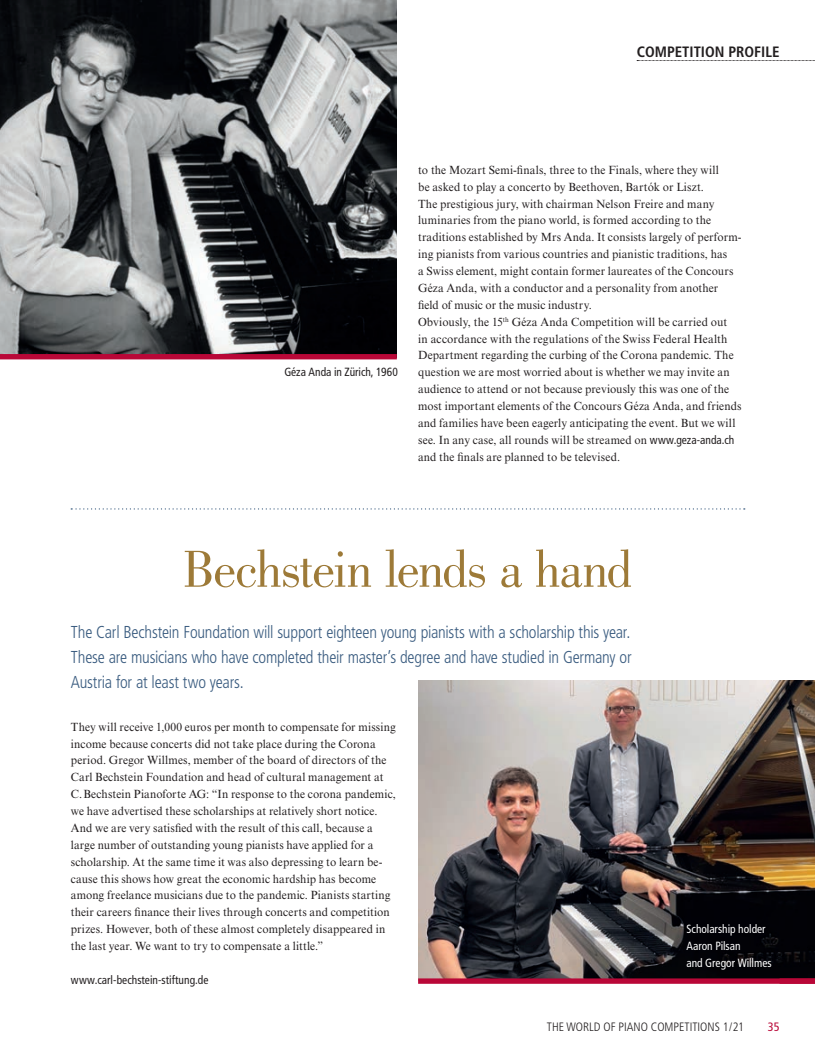
<style>
.page{position:relative;width:815px;height:1063px;background:#fff}
.page>*{position:absolute;margin:0;border:0;box-sizing:border-box;transform-origin:0 0}
.t1{font:53.75px "Bodoni Std";letter-spacing:-.03em;color:#9d7a38;scale:.96 1}
.t2{font:300 condensed 17.25px/25px "Frutiger LT Std";letter-spacing:-.015em;color:#395b7f;text-align:justify;scale:.96 1}
.t3{font:700 condensed 15px "Frutiger LT Std";color:#231f20}
.t4{font:300 condensed 12.12px "Frutiger LT Std";color:#231f20}
.t5{font:condensed 12.12px "Frutiger LT Std";color:#b90737}
.t6{font:11.88px/16.9px "Times New Roman MT Std";letter-spacing:.01em;color:#231f20;scale:.96 1}
.t7{font:condensed 11.88px "Frutiger LT Std";color:#231f20;scale:.96 1}
.t8{font:condensed 11.88px/16.9px "Frutiger LT Std";color:#fff;scale:.96 1}
.s1{font-family:"Frutiger LT Std";font-stretch:condensed}
</style>
<div class="page">
<img style="left:0;top:0;width:397px;height:354px">
<svg style="left:71px;top:508px;width:674px;height:2px"></svg>
<div style="left:0;top:354px;width:397px;height:5px;background:#b90737"></div>
<img style="left:418px;top:680px;width:397px;height:298px">
<div style="left:418px;top:978px;width:397px;height:6px;background:#b90737"></div>
<svg style="left:637px;top:60px;width:178px;height:1px"></svg>
<p class="t3" style="left:637px;top:43px;width:144px">COMPETITION PROFILE</p>
<p class="t7" style="left:284px;top:365px;width:120px">Géza Anda in Zürich, 1960</p>
<p class="t6" style="left:418px;top:161px;width:339px">to the Mozart Semi-finals, three to the Finals, where they will<br>be asked to play a concerto by Beethoven, Bartók or Liszt.<br>The prestigious jury, with chairman Nelson Freire and many luminaries from the piano world, is formed according to the traditions established by Mrs Anda. It consists largely of perform&shy;ing pianists from various countries and pianistic traditions, has<br>a Swiss element, might contain former laureates of the Concours Géza Anda, with a conductor and a personality from another field of music or the music industry.<br>Obviously, the 15<sup>th</sup> Géza Anda Competition will be carried out<br>in accordance with the regulations of the Swiss Federal Health Department regarding the curbing of the Corona pandemic. The question we are most worried about is whether we may invite an audience to attend or not because previously this was one of the most important elements of the Concours Géza Anda, and friends and families have been eagerly anticipating the event. But we will see. In any case, all rounds will be streamed on <span class="s1">www.geza-anda.ch </span>and the finals are planned to be televised.</p>
<h1 class="t1" style="left:183px;top:539px;width:470px">Bechstein lends a hand</h1>
<h2 class="t2" style="left:71px;top:619px;width:586px">The Carl Bechstein Foundation will support eighteen young pianists with a scholarship this year.<br>These are musicians who have completed their master’s degree and have studied in Germany or Austria for at least two years.</h2>
<p class="t6" style="left:71px;top:718px;width:340px">They will receive 1,000 euros per month to compensate for missing income because concerts did not take place during the Corona period. Gregor Willmes, member of the board of directors of the Carl Bechstein Foundation and head of cultural management at C. Bechstein Pianoforte AG: “In response to the corona pandemic, we have advertised these scholarships at relatively short notice.<br>And we are very satisfied with the result of this call, because a large number of outstanding young pianists have applied for a scholarship. At the same time it was also depressing to learn be&shy;cause this shows how great the economic hardship has become among freelance musicians due to the pandemic. Pianists starting their careers finance their lives through concerts and competition prizes. However, both of these almost completely disappeared in the last year. We want to try to compensate a little.”</p>
<p class="t7" style="left:71px;top:973px;width:145px">www.carl-bechstein-stiftung.de</p>
<p class="t8" style="left:687px;top:921px;width:90px">Scholarship holder<br>Aaron Pilsan<br>and Gregor Willmes</p>
<p class="t4" style="left:547px;top:1019px;width:199px">THE WORLD OF PIANO COMPETITIONS 1/21</p>
<p class="t5" style="left:768px;top:1019px;width:13px">35</p>
</div>
